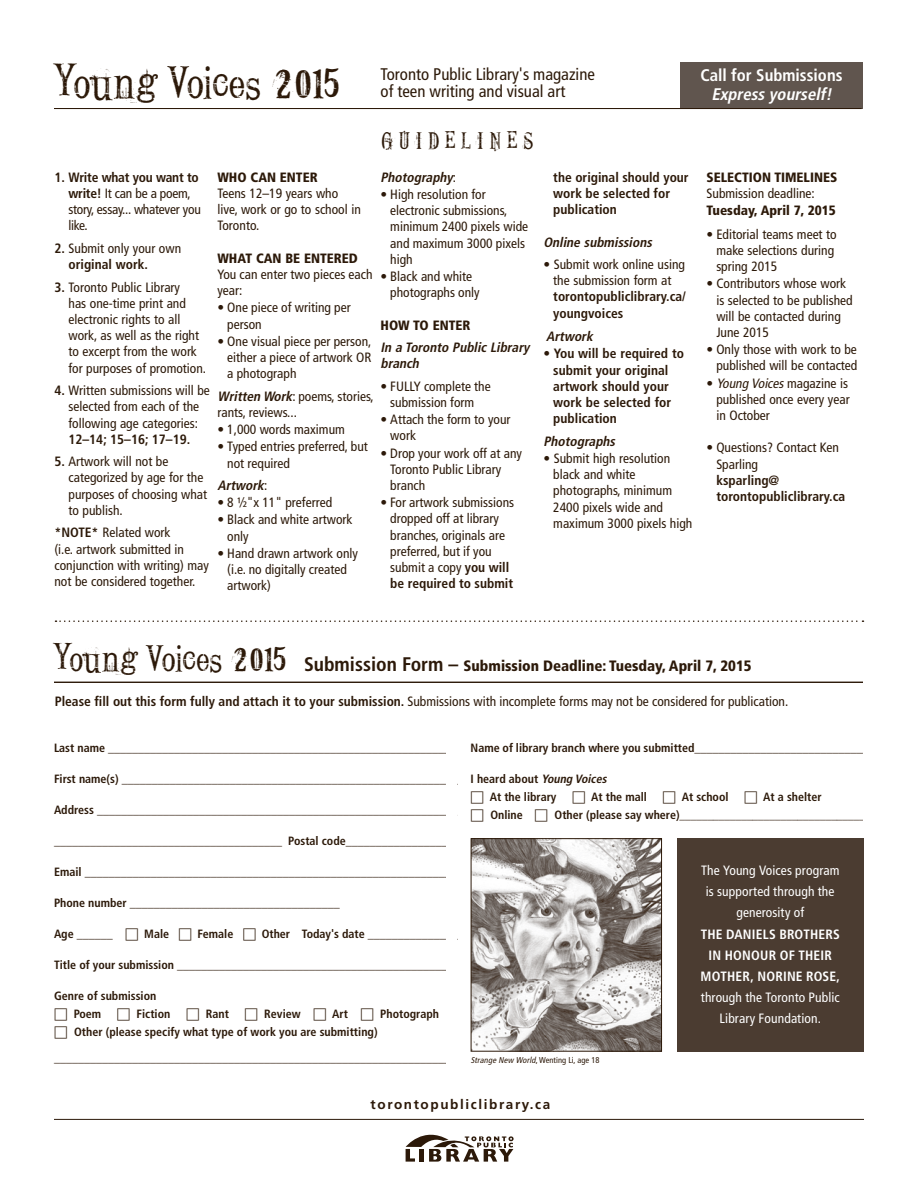
<style>
.page{position:relative;width:918px;height:1188px;background:#fff}
.page>*{position:absolute;margin:0;border:0;box-sizing:border-box;transform-origin:0 0}
.Text_flush_left{font:44.85px "Conrad Veidt";letter-spacing:.02em;color:#2c1909}
.t1{font:23.85px "Conrad Veidt";letter-spacing:.29em;color:#2c1909}
.t2{font:condensed 16.8px/16.8px "Frutiger";color:#2c1909}
.t3{font:700 condensed 16.8px/19.6px "Frutiger";color:#fff;text-align:center}
.t4{font:900 condensed 15px "Frutiger";color:#2c1909}
.t5{font:condensed 13.5px/16.2px "Frutiger";color:#2c1909}
.t6{font:700 condensed 13.5px/16.2px "Frutiger";color:#2c1909}
.Text_flush_left-2{font:700 condensed 13.5px/21px "Frutiger";letter-spacing:.015em;color:#fff;text-align:center}
.t7{font:italic 700 condensed 13.5px/16.2px "Frutiger";color:#2c1909}
.t8{font:900 condensed 13.5px "Frutiger";color:#2c1909}
.t9{font:condensed 13.5px/16.2px "Frutiger";letter-spacing:-.02em;color:#2c1909}
.Text_flush_left-3{font:condensed 13.5px/21px "Frutiger";letter-spacing:.01em;color:#fff;text-align:center}
.t10{font:700 13.5px "Frutiger";letter-spacing:.12em;color:#2c1909}
.t11{font:700 condensed 12px "Frutiger";color:#2c1909}
.t12{font:700 condensed 11.25px "Frutiger";color:#2c1909}
.TOC_title{font:condensed 8.4px "Frutiger";color:#2c1909}
.s1{font-style:italic}
.s2{font-weight:700}
.s3{font-weight:700;font-style:italic}
.s4{font-weight:400;font-style:normal}
.s5{font-weight:400}
.s6{font-family:"Conrad Veidt";font-weight:400;font-stretch:normal;font-size:36.6px}
.s7{font-weight:700;font-size:19.65px}
.s8{font-family:"Universal Newswith Comm Pi";font-weight:400;font-stretch:normal;font-size:13.5px}
.s9{font-size:12px}
</style>
<div class="page">
<svg style="left:406px;top:1135px;width:108px;height:27px"></svg>
<hr style="left:54px;top:1119px;width:810px;height:1px;background:#2c1909">
<svg style="left:56px;top:620px;width:807px;height:2px"></svg>
<div style="left:681px;top:63px;width:182px;height:46px;background:#60554e"></div>
<hr style="left:54px;top:108px;width:808px;height:1px;background:#2c1909">
<hr style="left:54px;top:682px;width:809px;height:1px;background:#2c1909">
<img style="left:473px;top:840px;width:187px;height:210px">
<div style="left:471px;top:838px;width:191px;height:214px;border:1px solid #2c1909"></div>
<div style="left:677px;top:838px;width:186px;height:214px;background:#4b3c31"></div>
<p class="Text_flush_left" style="left:55px;top:57px;width:286px">Young Voices 2015</p>
<p class="t2" style="left:381px;top:66px;width:216px">Toronto Public Library's magazine of teen writing and visual art</p>
<p class="t3" style="left:700px;top:65px;width:144px">Call for Submissions<br><span class="s1">Expressyourself!</span></p>
<p class="t1" style="left:383px;top:127px;width:152px">GUIDELINES</p>
<p class="t9" style="left:69px;top:169px;width:134px;text-indent:-14px"><span class="s2">1. Write what you want to write!</span> It can be a poem, story, essay... whatever you like.</p>
<p class="t5" style="left:69px;top:240px;width:114px;text-indent:-14px"><span class="s2">2.</span> Submit only your own <span class="s2">original work.</span></p>
<p class="t5" style="left:69px;top:279px;width:139px;text-indent:-14px"><span class="s2">3.</span> Toronto Public Library<br>has one-time print and electronic rights to all work, as well as the right to excerpt from the work for purposes of promotion.</p>
<p class="t5" style="left:54px;top:382px;width:157px;text-align:center"><span class="s2">4.</span> Written submissions will be selected from each of the following age categories:<br><span class="s2">12–14; 15–16; 17–19.</span></p>
<p class="t5" style="left:69px;top:454px;width:140px;text-indent:-14px"><span class="s2">5.</span> Artwork will not be categorized by age for the purposes of choosing what to publish.</p>
<p class="t5" style="left:54px;top:525px;width:156px"><span class="s2">*NOTE*</span> Related work<br>(i.e. artwork submitted in conjunction with writing) may not be considered together.</p>
<p class="t8" style="left:217px;top:169px;width:102px">WHO CAN ENTER</p>
<p class="t5" style="left:217px;top:185px;width:145px">Teens 12–19 years who live, work or go to school in<br>Toronto.</p>
<p class="t8" style="left:217px;top:250px;width:142px">WHAT CAN BE ENTERED</p>
<p class="t5" style="left:217px;top:266px;width:157px">You can enter two pieces each year:</p>
<p class="t5" style="left:227px;top:300px;width:125px;text-indent:-10px">• One piece of writing per person</p>
<p class="t5" style="left:227px;top:333px;width:146px;text-align:justify;text-indent:-10px">• One visual piece per person, either a piece of artwork OR a photograph</p>
<p class="t5" style="left:217px;top:388px;width:158px"><span class="s3">Written Work</span>: poems, stories, rants, reviews...</p>
<p class="t5" style="left:217px;top:421px;width:129px">• 1,000 words maximum</p>
<p class="t5" style="left:227px;top:439px;width:142px;text-indent:-10px">• Typed entries preferred, but not required</p>
<p class="t7" style="left:217px;top:477px;width:51px">Artwork<span class="s4">:</span></p>
<p class="t5" style="left:217px;top:495px;width:116px">• 8 ½"x 11" preferred</p>
<p class="t5" style="left:227px;top:512px;width:127px;text-indent:-10px">• Black and white artwork only</p>
<p class="t5" style="left:227px;top:545px;width:132px;text-indent:-10px">• Hand drawn artwork only (i.e. no digitally created artwork)</p>
<p class="t7" style="left:381px;top:169px;width:77px">Photography<span class="s4">:</span></p>
<p class="t5" style="left:390px;top:186px;width:139px;text-indent:-10px">• High resolution for electronic submissions, minimum 2400 pixels wide and maximum 3000 pixels high</p>
<p class="t5" style="left:390px;top:268px;width:91px;text-indent:-10px">• Black and white photographs only</p>
<p class="t8" style="left:381px;top:317px;width:92px">HOW TO ENTER</p>
<p class="t7" style="left:381px;top:339px;width:153px">In a Toronto PublicLibrary branch</p>
<p class="t5" style="left:381px;top:378px;width:112px;text-align:center">• FULLY complete the submission form</p>
<p class="t5" style="left:390px;top:412px;width:122px;text-indent:-10px">• Attach the form to your work</p>
<p class="t5" style="left:390px;top:445px;width:133px;text-indent:-10px">• Drop your work off at any<br>Toronto Public Library branch</p>
<p class="t5" style="left:390px;top:495px;width:125px;text-indent:-10px">• For artwork submissions dropped off at library branches, originals are preferred, but if you submit a copy <span class="s2">you will be required to submit</span></p>
<p class="t6" style="left:553px;top:169px;width:137px">the original should your work be selected for publication</p>
<p class="t7" style="left:544px;top:234px;width:113px">Online submissions</p>
<p class="t5" style="left:553px;top:256px;width:134px;text-indent:-10px">• Submit work online using the submission form at <span class="s2">torontopubliclibrary.ca/ youngvoices</span></p>
<p class="t7" style="left:546px;top:328px;width:51px">Artwork</p>
<p class="t6" style="left:553px;top:346px;width:132px;text-indent:-10px"><span class="s5">•</span> You will be required to submit your original artwork should your work be selected for publication</p>
<p class="t7" style="left:544px;top:433px;width:76px">Photographs</p>
<p class="t5" style="left:553px;top:450px;width:141px;text-indent:-10px">• Submit high resolution black and white photographs, minimum<br>2400 pixels wide and maximum 3000 pixels high</p>
<p class="t8" style="left:707px;top:169px;width:132px">SELECTION TIMELINES</p>
<p class="t5" style="left:707px;top:185px;width:110px">Submission deadline:</p>
<p class="t8" style="left:707px;top:202px;width:131px">Tuesday, April 7, 2015</p>
<p class="t5" style="left:716px;top:226px;width:122px;text-indent:-10px">• Editorial teams meet to make selections during spring 2015</p>
<p class="t5" style="left:716px;top:276px;width:138px;text-indent:-10px">• Contributors whose work is selected to be published will be contacted during<br>June 2015</p>
<p class="t5" style="left:707px;top:341px;width:152px;text-align:right">• Only those with work to be published will be contacted</p>
<p class="t5" style="left:716px;top:375px;width:135px;text-align:justify;text-indent:-10px">• <span class="s1">Young Voices</span>magazine is published once every year in October</p>
<p class="t6" style="left:716px;top:440px;width:130px;text-indent:-10px"><span class="s5">• Questions? Contact Ken<br>Sparling<br></span>ksparling@ torontopubliclibrary.ca</p>
<p class="t4" style="left:55px;top:657px;width:698px"><span class="s6">Young Voices 2015</span> <span class="s7">Submission Form –</span> Submission Deadline: Tuesday, April 7, 2015</p>
<p class="t5" style="left:55px;top:694px;width:735px"><span class="s2">Please fill out this form fully and attach it to your submission.</span> Submissions with incomplete forms may not be considered for publication.</p>
<p class="t11" style="left:54px;top:741px;width:404px">Last name __________________________________________________________</p>
<p class="t11" style="left:54px;top:772px;width:405px">First name(s) ________________________________________________________</p>
<p class="t11" style="left:54px;top:803px;width:405px">Address ____________________________________________________________</p>
<p class="t11" style="left:54px;top:834px;width:401px">______________________________________ Postal code__________________</p>
<p class="t11" style="left:54px;top:865px;width:404px">Email ______________________________________________________________</p>
<p class="t11" style="left:54px;top:896px;width:287px">Phone number ___________________________________</p>
<p class="t11" style="left:54px;top:927px;width:405px">Age ______ <span class="s8">h</span> Male <span class="s8">h</span> Female <span class="s8">h</span> Other Today's date _______________</p>
<p class="t11" style="left:54px;top:958px;width:401px">Title of your submission ______________________________________________</p>
<p class="t11" style="left:54px;top:989px;width:104px">Genre of submission</p>
<p class="t11" style="left:54px;top:1007px;width:387px"><span class="s8">h</span> Poem <span class="s8">h</span> Fiction <span class="s8">h</span> Rant <span class="s8">h</span> Review <span class="s8">h</span> Art <span class="s8">h</span> Photograph</p>
<p class="t11" style="left:54px;top:1025px;width:325px"><span class="s8">h</span> Other (please specify what type of work you are submitting)</p>
<p class="t11" style="left:54px;top:1051px;width:403px">___________________________________________________________________</p>
<p class="t11" style="left:471px;top:741px;width:405px">Name of library branch where you submitted______________________________</p>
<p class="t11" style="left:471px;top:772px;width:140px">I h e a r d a b o u t <span class="s1">Young Voices</span></p>
<p class="t11" style="left:471px;top:790px;width:353px"><span class="s8">h</span> At the library <span class="s8">h</span> At the mall <span class="s8">h</span> At school <span class="s8">h</span> At a shelter</p>
<p class="t12" style="left:471px;top:809px;width:396px"><span class="s8">h</span> <span class="s9">Online</span> <span class="s8">h</span> <span class="s9">Other (please say where)</span>_________________________________</p>
<p class="TOC_title" style="left:471px;top:1055px;width:130px"><span class="s1">Strange New World</span>, We n t i n g L i , a g e 1 8</p>
<p class="Text_flush_left-3" style="left:701px;top:860px;width:140px">The Young Voices program is supported through the generosity of</p>
<p class="Text_flush_left-2" style="left:700px;top:924px;width:141px">THE DANIELS BROTHERS<br>IN HONOUR OF THEIR<br>MOTHER, NORINE ROSE, <span class="s5">through the Toronto Public<br>Library Foundation.</span></p>
<p class="t10" style="left:371px;top:1096px;width:181px">torontopubliclibrary.ca</p>
</div>
